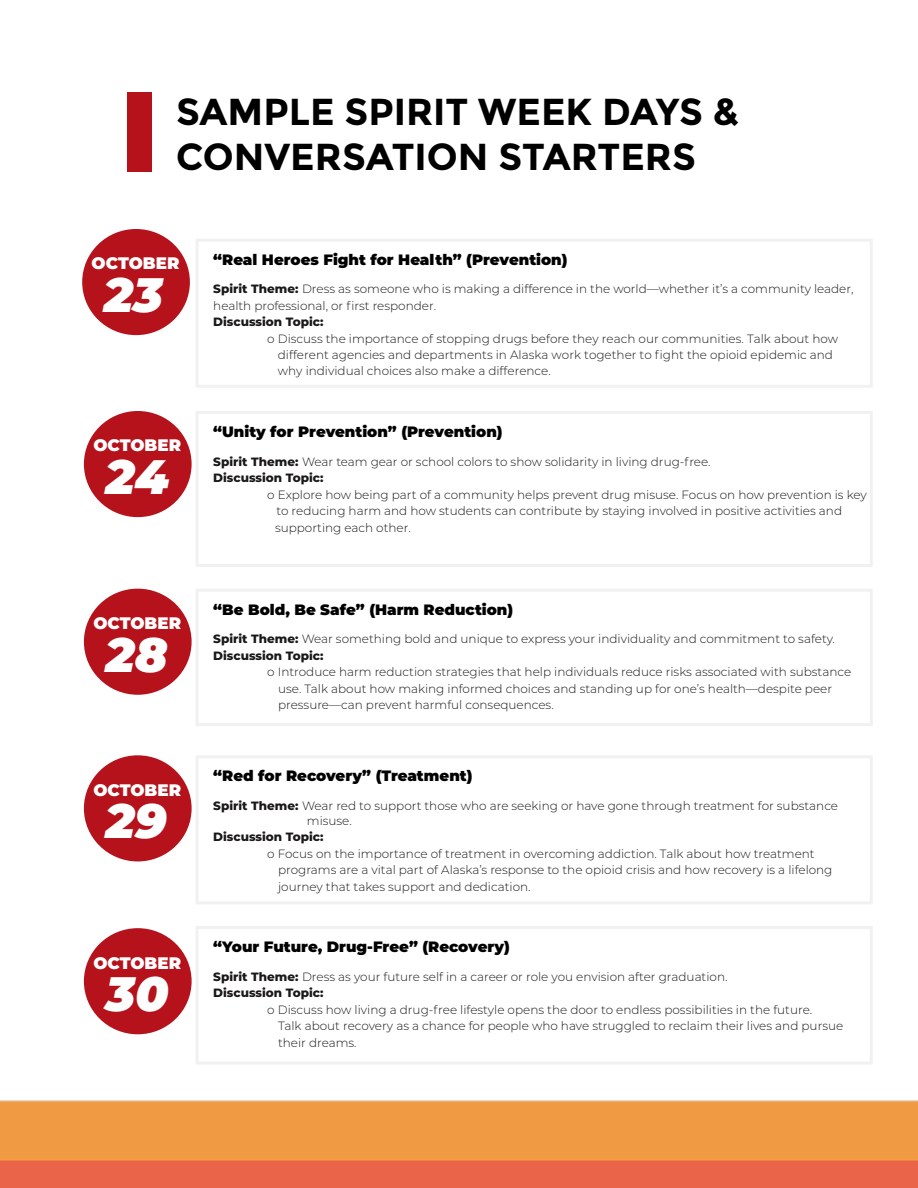
<style>
.page{position:relative;width:918px;height:1188px;background:#fff}
.page>*{position:absolute;margin:0;border:0;box-sizing:border-box;transform-origin:0 0}
.t1{font:italic 900 48.3px "Montserrat";color:#fff}
.t2{font:700 37.5px/45px "Montserrat";color:#000}
.t3{font:900 16.65px "Montserrat";color:#fff}
.t4{font:900 15px "Montserrat";color:#000}
.t5{font:300 12px/15px "Montserrat";color:#1b181a}
.t6{font:800 12px "Montserrat";color:#1b181a}
.s1{font-weight:800}
</style>
<div class="page">
<div style="left:127px;top:92px;width:25px;height:80px;background:#b5121b"></div>
<svg style="left:196px;top:239px;width:677px;height:328px"></svg>
<div style="left:82px;top:229px;width:108px;height:106px;background:#b5121b;border-radius:50%"></div>
<div style="left:84px;top:411px;width:108px;height:106px;background:#b5121b;border-radius:50%"></div>
<svg style="left:196px;top:589px;width:677px;height:475px"></svg>
<div style="left:84px;top:589px;width:108px;height:106px;background:#b5121b;border-radius:50%"></div>
<div style="left:84px;top:755px;width:108px;height:106px;background:#b5121b;border-radius:50%"></div>
<div style="left:84px;top:928px;width:108px;height:106px;background:#b5121b;border-radius:50%"></div>
<img style="left:0;top:1100px;width:918px;height:88px">
<h2 class="t2" style="left:176px;top:89px;width:565px">SAMPLE SPIRIT WEEK DAYS &amp;<br>CONVERSATION STARTERS</h2>
<p class="t3" style="left:92px;top:251px;width:89px">OCTOBER</p>
<p class="t1" style="left:104px;top:258px;width:61px">23</p>
<p class="t3" style="left:93px;top:433px;width:89px">OCTOBER</p>
<p class="t1" style="left:105px;top:440px;width:65px">24</p>
<p class="t3" style="left:93px;top:611px;width:89px">OCTOBER</p>
<p class="t1" style="left:105px;top:618px;width:64px">28</p>
<p class="t3" style="left:93px;top:777px;width:89px">OCTOBER</p>
<p class="t1" style="left:105px;top:785px;width:63px">29</p>
<p class="t3" style="left:93px;top:950px;width:89px">OCTOBER</p>
<p class="t1" style="left:105px;top:958px;width:65px">30</p>
<p class="t4" style="left:213px;top:248px;width:356px">“Real Heroes Fight for Health” (Prevention)</p>
<p class="t5" style="left:213px;top:281px;width:642px"><span class="s1">Spirit Theme:</span> Dress as someone who is making a difference in the world—whether it’s a community leader,</p>
<p class="t5" style="left:213px;top:298px;width:224px">health professional, or frst responder.</p>
<p class="t6" style="left:213px;top:313px;width:112px">Discussion Topic:</p>
<p class="t5" style="left:267px;top:331px;width:573px">o Discuss the importance of stopping drugs before they reach our communities. Talk about how</p>
<p class="t5" style="left:278px;top:347px;width:557px">different agencies and departments in Alaska work together to fght the opioid epidemic and</p>
<p class="t5" style="left:278px;top:363px;width:275px">why individual choices also make a difference.</p>
<p class="t4" style="left:213px;top:420px;width:291px">“Unity for Prevention” (Prevention)</p>
<p class="t5" style="left:213px;top:453px;width:499px"><span class="s1">Spirit Theme:</span> Wear team gear or school colors to show solidarity in living drug-free.</p>
<p class="t6" style="left:213px;top:469px;width:112px">Discussion Topic:</p>
<p class="t5" style="left:267px;top:486px;width:601px">o Explore how being part of a community helps prevent drug misuse. Focus on how prevention is key</p>
<p class="t5" style="left:277px;top:503px;width:567px">to reducing harm and how students can contribute by staying involved in positive activities and</p>
<p class="t5" style="left:275px;top:519px;width:137px">supporting each other.</p>
<p class="t4" style="left:213px;top:598px;width:301px">“Be Bold, Be Safe” (Harm Reduction)</p>
<p class="t5" style="left:213px;top:631px;width:623px"><span class="s1">Spirit Theme:</span> Wear something bold and unique to express your individuality and commitment to safety.</p>
<p class="t6" style="left:213px;top:647px;width:112px">Discussion Topic:</p>
<p class="t5" style="left:267px;top:664px;width:585px">o Introduce harm reduction strategies that help individuals reduce risks associated with substance</p>
<p class="t5" style="left:278px;top:681px;width:556px">use. Talk about how making informed choices and standing up for one’s health—despite peer</p>
<p class="t5" style="left:278px;top:697px;width:277px">pressure—can prevent harmful consequences.</p>
<p class="t4" style="left:213px;top:765px;width:261px">“Red for Recovery” (Treatment)</p>
<p class="t5" style="left:307px;top:798px;width:533px;text-indent:-94px"><span class="s1">Spirit Theme:</span> Wear red to support those who are seeking or have gone through treatment for substance misuse.</p>
<p class="t6" style="left:213px;top:828px;width:112px">Discussion Topic:</p>
<p class="t5" style="left:267px;top:846px;width:549px">o Focus on the importance of treatment in overcoming addiction. Talk about how treatment</p>
<p class="t5" style="left:278px;top:862px;width:556px">programs are a vital part of Alaska’s response to the opioid crisis and how recovery is a lifelong</p>
<p class="t5" style="left:278px;top:879px;width:254px">journey that takes support and dedication.</p>
<p class="t4" style="left:213px;top:936px;width:298px">“Your Future, Drug-Free” (Recovery)</p>
<p class="t5" style="left:213px;top:968px;width:516px"><span class="s1">Spirit Theme:</span> Dress as your future self in a career or role you envision after graduation.</p>
<p class="t6" style="left:213px;top:984px;width:112px">Discussion Topic:</p>
<p class="t5" style="left:267px;top:1001px;width:546px">o Discuss how living a drug-free lifestyle opens the door to endless possibilities in the future.</p>
<p class="t5" style="left:278px;top:1018px;width:567px">Talk about recovery as a chance for people who have struggled to reclaim their lives and pursue</p>
<p class="t5" style="left:278px;top:1034px;width:80px">their dreams.</p>
</div>
